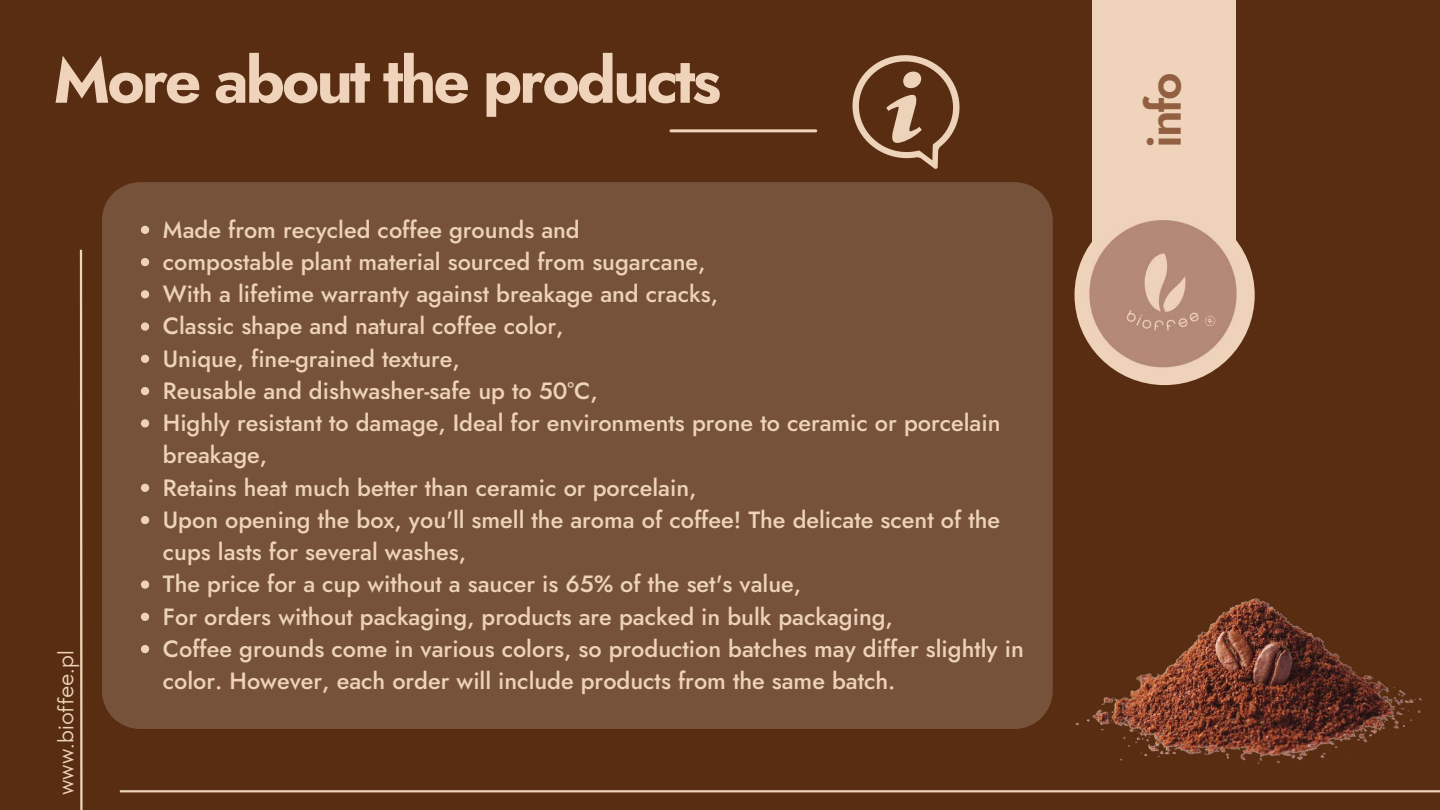
<style>
.page{position:relative;width:1440px;height:810px;background:#592d12}
.page>*{position:absolute;margin:0;border:0;box-sizing:border-box;transform-origin:0 0}
.t1{font:700 64px "Jost";letter-spacing:-.05em;color:#efd4bb}
.t2{font:600 47.8px "Jost";letter-spacing:-.05em;color:#925f41}
.t3{font:500 23.5px/32.2px "Jost";color:#edd3ba}
.t4{font:23.1px "TT Chocolates";color:#edd3ba}
</style>
<div class="page">
<hr style="left:120px;top:790px;width:1320px;height:2px;background:#efd4bb">
<hr style="left:671px;top:129px;width:145px;height:3px;background:#efd4bb">
<svg style="left:79px;top:249px;width:4px;height:561px"></svg>
<div style="left:1092px;top:0;width:143px;height:295px;background:#efd4bb"></div>
<img style="left:1075px;top:205px;width:180px;height:180px;border-radius:50%">
<svg style="left:1203px;top:314px;width:14px;height:14px"></svg>
<div style="left:102px;top:182px;width:950px;height:547px;background:#76523a"></div>
<img style="left:1042px;top:527px;width:398px;height:266px">
<svg style="left:852px;top:55px;width:108px;height:114px"></svg>
<svg style="left:141px;top:226px;width:8px;height:8px"></svg>
<svg style="left:141px;top:258px;width:8px;height:8px"></svg>
<svg style="left:141px;top:290px;width:8px;height:8px"></svg>
<svg style="left:141px;top:322px;width:8px;height:9px"></svg>
<svg style="left:141px;top:355px;width:8px;height:8px"></svg>
<svg style="left:141px;top:387px;width:8px;height:8px"></svg>
<svg style="left:141px;top:419px;width:8px;height:8px"></svg>
<svg style="left:141px;top:484px;width:8px;height:8px"></svg>
<svg style="left:141px;top:516px;width:8px;height:8px"></svg>
<svg style="left:141px;top:580px;width:8px;height:9px"></svg>
<svg style="left:141px;top:613px;width:8px;height:8px"></svg>
<svg style="left:141px;top:645px;width:8px;height:8px"></svg>
<h1 class="t1" style="left:53px;top:34px;width:669px">More about the products</h1>
<p class="t4" style="left:53px;top:795px;width:146px;rotate:-90deg">www.bioffee.pl</p>
<p class="t3" style="left:163px;top:213px;width:862px">Made from recycled coffee grounds and<br>compostable plant material sourced from sugarcane,<br>With a lifetime warranty against breakage and cracks,<br>Classic shape and natural coffee color,<br>Unique, fine-grained texture,<br>Reusable and dishwasher-safe up to 50°C,<br>Highly resistant to damage, Ideal for environments prone to ceramic or porcelain breakage,<br>Retains heat much better than ceramic or porcelain,<br>Upon opening the box, you'll smell the aroma of coffee! The delicate scent of the cups lasts for several washes,<br>The price for a cup without a saucer is 65% of the set's value,<br>For orders without packaging, products are packed in bulk packaging,<br>Coffee grounds come in various colors, so production batches may differ slightly in color. However, each order will include products from the same batch.</p>
<h2 class="t2" style="left:1130px;top:148px;width:77px;rotate:-90deg">info</h2>
<h2 class="t2" style="left:1118px;top:189px;width:116px;rotate:-90deg">cechy</h2>
</div>
